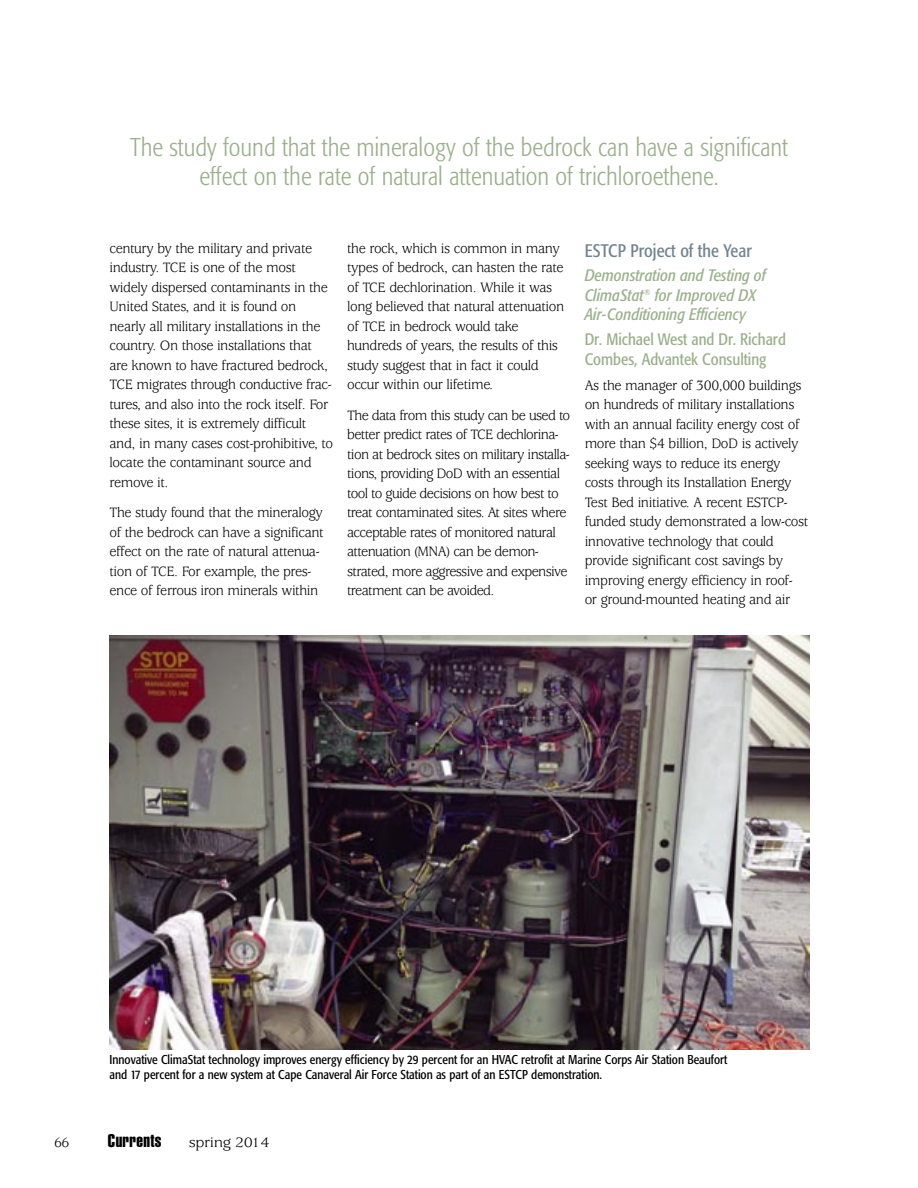
<style>
.page{position:relative;width:918px;height:1188px;background:#fff}
.page>*{position:absolute;margin:0;border:0;box-sizing:border-box;transform-origin:0 0}
.t1{font:300 condensed 25.5px/28.5px "Formata";color:#9bb08c;text-align:center}
.t2{font:condensed 18px "Formata";color:#728490}
.t3{font:18px "Helvetica Extra Compressed";letter-spacing:.02em;color:#000;scale:1.1 1}
.t4{font:italic condensed 16.5px/19.5px "Formata";color:#9bb08c}
.t5{font:condensed 16.5px/19.5px "Formata";color:#9bb08c}
.t6{font:15px/19.5px "Usherwood";letter-spacing:-.03em;color:#000;scale:.95 1}
.t7{font:15px "Usherwood";letter-spacing:-.03em;color:#000;scale:1.1 1}
.t8{font:condensed 12.75px/15px "Formata";color:#000}
</style>
<div class="page">
<img style="left:110px;top:635px;width:700px;height:415px">
<h1 class="t1" style="left:130px;top:135px;width:659px">The study found that the mineralogy of the bedrock can have a significant effect on the rate of natural attenuation of trichloroethene.</h1>
<p class="t6" style="left:110px;top:240px;width:237px">century by the military and private industry. TCE is one of the most widely dispersed contaminants in the United States, and it is found on nearly all military installations in the country. On those installations that are known to have fractured bedrock, TCE migrates through conductive frac&shy;tures, and also into the rock itself. For these sites, it is extremely difficult and, in many cases cost-prohibitive, to locate the contaminant source and remove it.</p>
<p class="t6" style="left:110px;top:504px;width:227px">The study found that the mineralogy of the bedrock can have a significant effect on the rate of natural attenua&shy;tion of TCE. For example, the pres&shy;ence of ferrous iron minerals within</p>
<p class="t6" style="left:347px;top:240px;width:230px">the rock, which is common in many types of bedrock, can hasten the rate of TCE dechlorination. While it was long believed that natural attenuation of TCE in bedrock would take hundreds of years, the results of this study suggest that in fact it could occur within our lifetime.</p>
<p class="t6" style="left:347px;top:407px;width:236px">The data from this study can be used to better predict rates of TCE dechlorina&shy;tion at bedrock sites on military installa&shy;tions, providing DoD with an essential tool to guide decisions on how best to treat contaminated sites. At sites where acceptable rates of monitored natural attenuation (MNA) can be demon&shy;strated, more aggressive and expensive treatment can be avoided.</p>
<p class="t2" style="left:585px;top:243px;width:169px">ESTCP Project of the Year</p>
<p class="t4" style="left:585px;top:267px;width:183px">Demonstration and Testing of<br>ClimaStat<sup>®</sup> for Improved DX<br>Air-Conditioning Efficiency</p>
<p class="t5" style="left:585px;top:331px;width:203px">Dr. Michael West and Dr. Richard<br>Combes, Advantek Consulting</p>
<p class="t6" style="left:585px;top:377px;width:237px">As the manager of 300,000 buildings on hundreds of military installations with an annual facility energy cost of more than $4 billion, DoD is actively seeking ways to reduce its energy costs through its Installation Energy Test Bed initiative. A recent ESTCP&shy;funded study demonstrated a low-cost innovative technology that could provide significant cost savings by improving energy efficiency in roof&shy;or ground-mounted heating and air</p>
<p class="t8" style="left:110px;top:1053px;width:619px">Innovative ClimaStat technology improves energy efficiency by 29 percent for an HVAC retrofit at Marine Corps Air Station Beaufort and 17 percent for a new system at Cape Canaveral Air Force Station as part of an ESTCP demonstration.</p>
<p class="t6" style="left:54px;top:1134px;width:18px">66</p>
<p class="t3" style="left:108px;top:1134px;width:50px">Currents</p>
<p class="t7" style="left:189px;top:1137px;width:75px">spring 2014</p>
</div>
